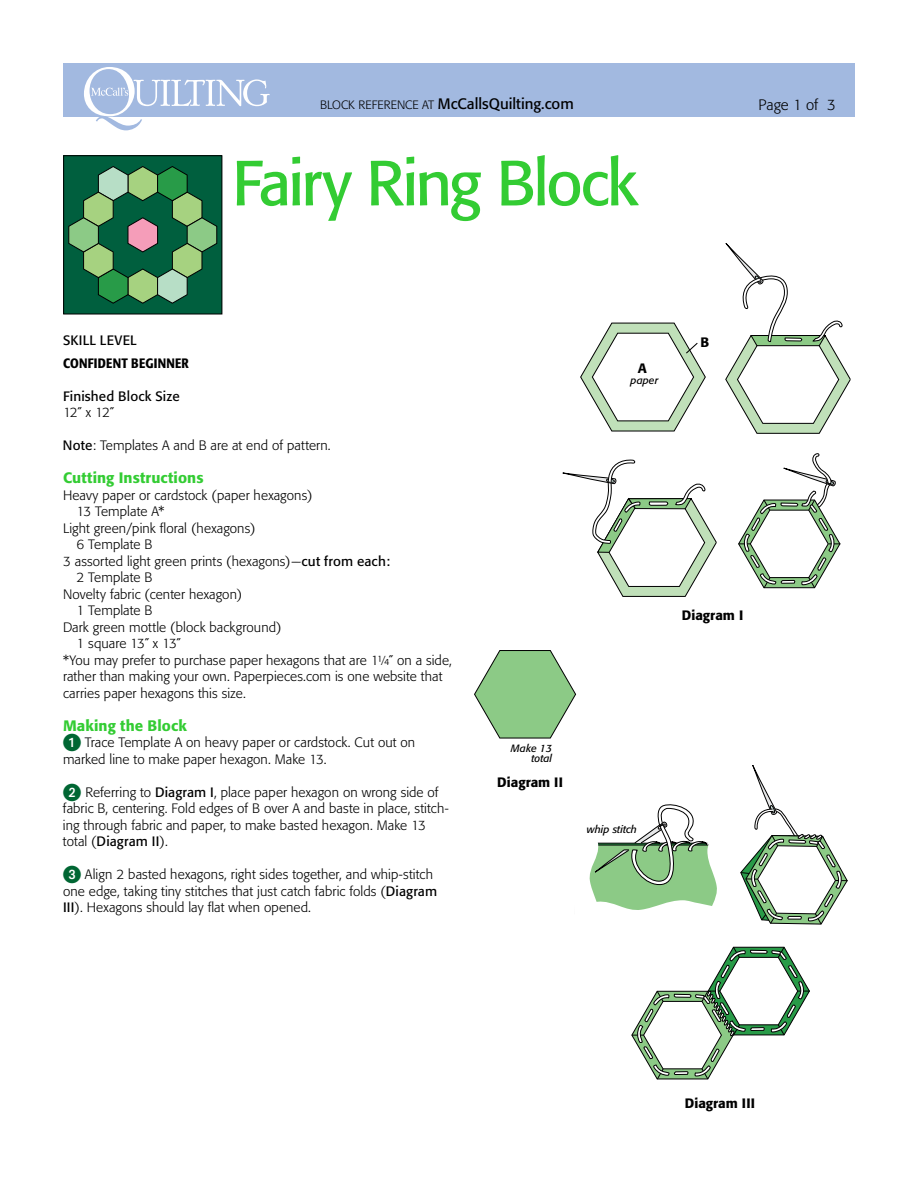
<style>
.page{position:relative;width:918px;height:1188px;background:#fff}
.page>*{position:absolute;margin:0;border:0;box-sizing:border-box;transform-origin:0 0}
.t1{font:63px "Formata";letter-spacing:-.045em;color:#3c3}
.t2{font:15px "Formata";color:#000}
.t3{font:500 15px "Formata";letter-spacing:.01em;color:#3c3}
.t4{font:300 15px "Formata";color:#000}
.t5{font:300 13.5px/16.5px "Formata";letter-spacing:.005em;color:#000}
.t6{font:500 13.5px "Formata";color:#000}
.t7{font:13.5px "Formata";letter-spacing:.015em;color:#000}
.t8{font:500 condensed 13.5px "Formata";letter-spacing:.02em;color:#000}
.t9{font:italic 10.5px/10.5px "Formata";color:#000;text-align:right}
.s1{font-weight:300;font-size:12px}
.s2{font-weight:400}
.s3{font-family:"Formata Light Expert";font-weight:400}
.s4{font-family:"European Pi One";font-weight:400;font-size:18px;color:#063}
</style>
<div class="page">
<div style="left:64px;top:156px;width:158px;height:158px;background:#005f3e"></div>
<div style="left:63px;top:156px;width:159px;height:158px;border:1px solid #000"></div>
<svg style="left:68px;top:166px;width:149px;height:138px"></svg>
<div style="left:63px;top:63px;width:792px;height:54px;background:#a2b9e0"></div>
<svg style="left:84px;top:67px;width:186px;height:63px"></svg>
<svg style="left:580px;top:322px;width:126px;height:110px"></svg>
<svg style="left:738px;top:453px;width:103px;height:136px"></svg>
<svg style="left:725px;top:243px;width:126px;height:191px"></svg>
<svg style="left:563px;top:459px;width:154px;height:138px"></svg>
<svg style="left:474px;top:650px;width:102px;height:89px"></svg>
<svg style="left:589px;top:765px;width:259px;height:315px"></svg>
<p class="t2" style="left:320px;top:94px;width:255px"><span class="s1">BLOCK REFERENCE AT</span> McCallsQuilting.com</p>
<h1 class="t1" style="left:232px;top:145px;width:408px">Fairy Ring Block</h1>
<p class="t4" style="left:759px;top:96px;width:79px">Page 1 of 3</p>
<p class="t7" style="left:63px;top:332px;width:75px">SKILL LEVEL</p>
<p class="t8" style="left:63px;top:355px;width:127px">CONFIDENT BEGINNER</p>
<p class="t7" style="left:63px;top:388px;width:118px">Finished Block Size</p>
<p class="t5" style="left:63px;top:404px;width:52px">12˝ x 12˝</p>
<p class="t5" style="left:63px;top:437px;width:269px"><span class="s2">Note</span>: Templates A and B are at end of pattern.</p>
<p class="t3" style="left:63px;top:469px;width:142px">Cutting Instructions</p>
<p class="t5" style="left:63px;top:487px;width:251px">Heavy paper or cardstock (paper hexagons)</p>
<p class="t5" style="left:76px;top:503px;width:89px">13 Template A*</p>
<p class="t5" style="left:63px;top:520px;width:194px">Light green/pink floral (hexagons)</p>
<p class="t5" style="left:76px;top:536px;width:77px">6 Template B</p>
<p class="t5" style="left:63px;top:553px;width:329px">3 assorted light green prints (hexagons)—<span class="s2">cut from each:</span></p>
<p class="t5" style="left:76px;top:569px;width:77px">2 Template B</p>
<p class="t5" style="left:63px;top:586px;width:181px">Novelty fabric (center hexagon)</p>
<p class="t5" style="left:76px;top:602px;width:77px">1 Template B</p>
<p class="t5" style="left:63px;top:619px;width:220px">Dark green mottle (block background)</p>
<p class="t5" style="left:76px;top:635px;width:106px">1 square 13˝ x 13˝</p>
<p class="t5" style="left:63px;top:652px;width:391px">*You may prefer to purchase paper hexagons that are 1<span class="s3">G</span>˝ on a side,</p>
<p class="t5" style="left:63px;top:668px;width:381px">rather than making your own. Paperpieces.com is one website that</p>
<p class="t5" style="left:63px;top:685px;width:184px">carries paper hexagons this size.</p>
<p class="t3" style="left:63px;top:716px;width:125px">Making the Block</p>
<p class="t5" style="left:63px;top:734px;width:354px"><span class="s4">1</span> Trace Template A on heavy paper or cardstock. Cut out on marked line to make paper hexagon. Make 13.</p>
<p class="t5" style="left:63px;top:784px;width:387px"><span class="s4">2</span> Referring to <span class="s2">Diagram I</span>, place paper hexagon on wrong side of fabric B, centering. Fold edges of B over A and baste in place, stitch&shy;ing through fabric and paper, to make basted hexagon. Make 13 total (<span class="s2">Diagram II</span>).</p>
<p class="t5" style="left:63px;top:866px;width:376px"><span class="s4">3</span> Align 2 basted hexagons, right sides together, and whip-stitch one edge, taking tiny stitches that just catch fabric folds (<span class="s2">Diagram<br>III</span>). Hexagons should lay flat when opened.</p>
<p class="t6" style="left:638px;top:360px;width:11px">A</p>
<p class="t9" style="left:631px;top:375px;width:29px">paper</p>
<p class="t6" style="left:700px;top:334px;width:10px">B</p>
<p class="t6" style="left:682px;top:607px;width:63px">Diagram I</p>
<p class="t9" style="left:511px;top:743px;width:43px">Make 13 total</p>
<p class="t6" style="left:497px;top:774px;width:67px">Diagram II</p>
<p class="t9" style="left:587px;top:824px;width:52px">whip stitch</p>
<p class="t6" style="left:685px;top:1095px;width:72px">Diagram III</p>
</div>
